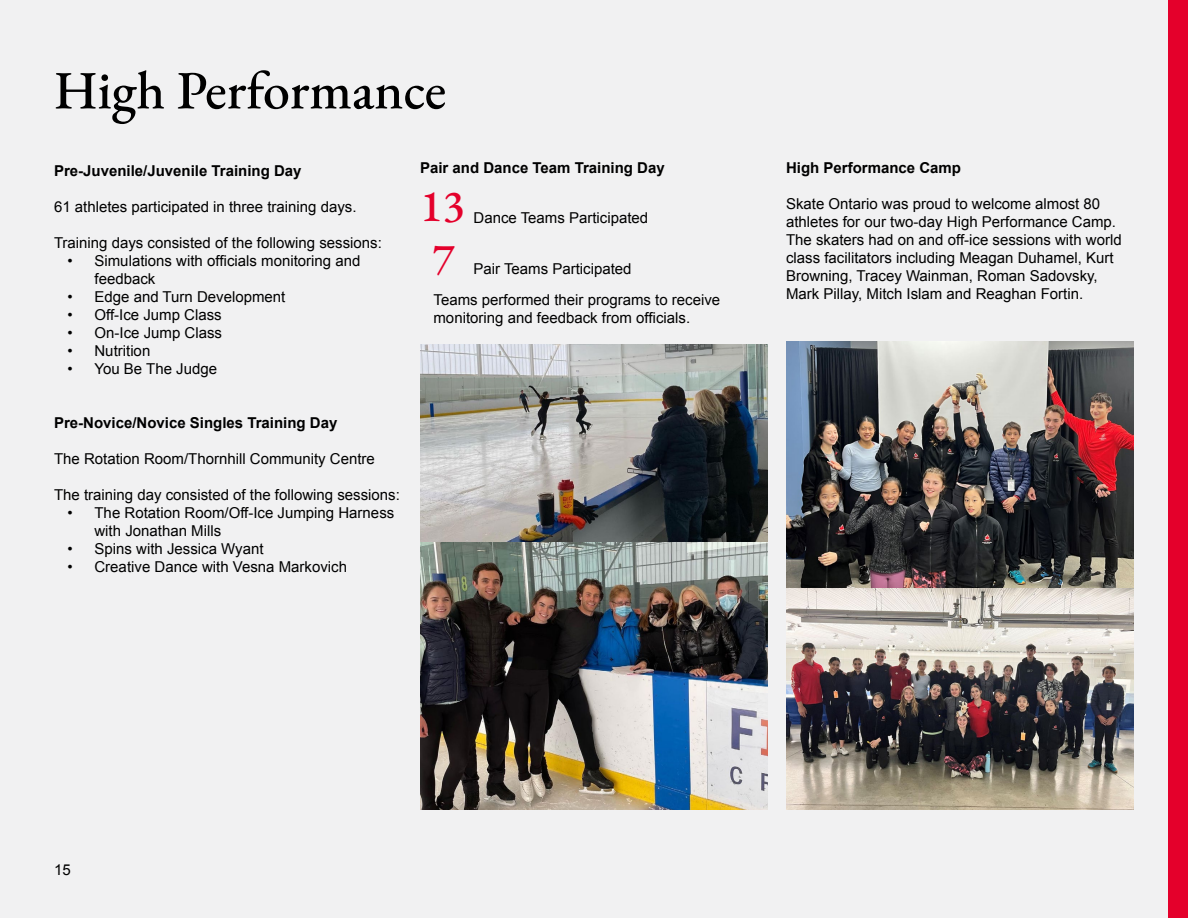
<style>
.page{position:relative;width:1188px;height:918px;background:#f1f1f2}
.page>*{position:absolute;margin:0;border:0;box-sizing:border-box;transform-origin:0 0}
.Headings{font:54px "EB Garamond";color:#000}
.Numbers{font:45px "EB Garamond";color:#e4002b}
.Body_Copy{font:15px/18px "Arial";color:#000}
.Body_Copy-2{font:700 15px "Arial";color:#000}
</style>
<div class="page">
<div style="left:1169px;top:0;width:19px;height:918px;background:#e4002b"></div>
<img style="left:420px;top:344px;width:348px;height:466px">
<img style="left:786px;top:342px;width:348px;height:468px">
<h2 class="Headings" style="left:54px;top:55px;width:394px">High Performance</h2>
<p class="Body_Copy-2" style="left:54px;top:161px;width:249px">Pre-Juvenile/Juvenile Training Day</p>
<p class="Body_Copy" style="left:54px;top:198px;width:304px">61 athletes participated in three training days.</p>
<p class="Body_Copy" style="left:54px;top:234px;width:329px">Training days consisted of the following sessions:</p>
<p class="Body_Copy" style="left:94px;top:252px;width:267px;text-indent:-27px">• Simulations with officials monitoring and feedback</p>
<p class="Body_Copy" style="left:68px;top:288px;width:219px">• Edge and Turn Development</p>
<p class="Body_Copy" style="left:68px;top:306px;width:156px">• Off-Ice Jump Class</p>
<p class="Body_Copy" style="left:68px;top:324px;width:156px">• On-Ice Jump Class</p>
<p class="Body_Copy" style="left:68px;top:342px;width:84px">• Nutrition</p>
<p class="Body_Copy" style="left:68px;top:360px;width:151px">• You Be The Judge</p>
<p class="Body_Copy-2" style="left:54px;top:413px;width:285px">Pre-Novice/Novice Singles Training Day</p>
<p class="Body_Copy" style="left:54px;top:450px;width:322px">The Rotation Room/Thornhill Community Centre</p>
<p class="Body_Copy" style="left:54px;top:486px;width:347px">The training day consisted of the following sessions:</p>
<p class="Body_Copy" style="left:94px;top:504px;width:301px;text-indent:-27px">• The Rotation Room/Off-Ice Jumping Harness with Jonathan Mills</p>
<p class="Body_Copy" style="left:68px;top:540px;width:198px">• Spins with Jessica Wyant</p>
<p class="Body_Copy" style="left:68px;top:558px;width:281px">• Creative Dance with Vesna Markovich</p>
<p class="Body_Copy-2" style="left:420px;top:158px;width:246px">Pair and Dance Team Training Day</p>
<p class="Numbers" style="left:420px;top:176px;width:46px">13</p>
<p class="Numbers" style="left:432px;top:230px;width:24px">7</p>
<p class="Body_Copy" style="left:474px;top:209px;width:176px">Dance Teams Participated</p>
<p class="Body_Copy" style="left:474px;top:260px;width:160px">Pair Teams Participated</p>
<p class="Body_Copy" style="left:434px;top:291px;width:288px">Teams performed their programs to receive monitoring and feedback from officials.</p>
<p class="Body_Copy-2" style="left:786px;top:158px;width:177px">High Performance Camp</p>
<p class="Body_Copy" style="left:786px;top:195px;width:337px">Skate Ontario was proud to welcome almost 80 athletes for our two-day High Performance Camp.<br>The skaters had on and off-ice sessions with world class facilitators including Meagan Duhamel, Kurt Browning, Tracey Wainman, Roman Sadovsky, Mark Pillay, Mitch Islam and Reaghan Fortin.</p>
<p class="Body_Copy" style="left:54px;top:861px;width:18px">15</p>
</div>
